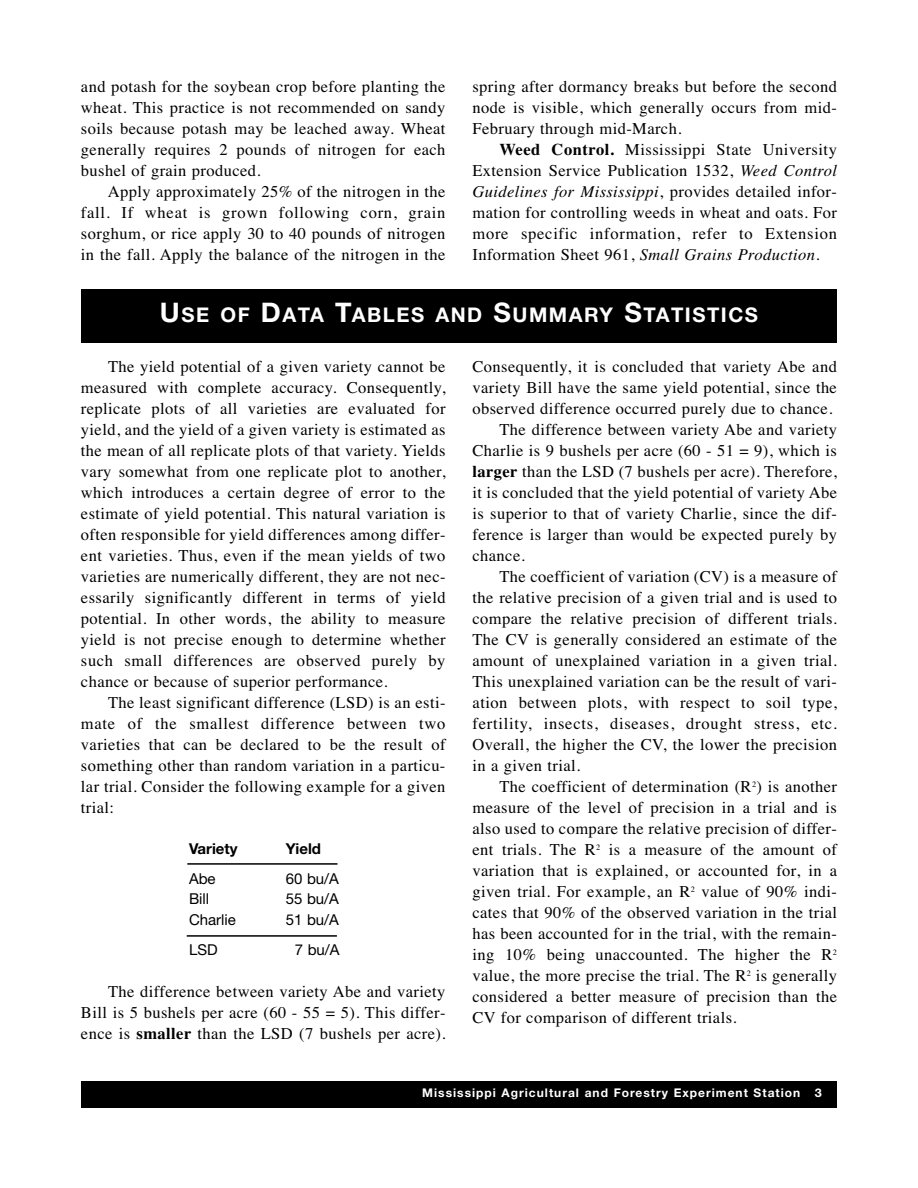
<style>
.page{position:relative;width:918px;height:1188px;background:#fff}
.page>*{position:absolute;margin:0;border:0;box-sizing:border-box;transform-origin:0 0}
.t1{font:700 20.25px "Helvetica Neue LT Std";letter-spacing:.075em;color:#fff}
.t2{font:16.5px/21px "Times";letter-spacing:.025em;color:#000;text-align:justify}
.t3{font:16.5px "Times";letter-spacing:.045em;color:#000}
.t4{font:15px "Helvetica Neue LT Std";color:#000}
.t5{font:700 15px "Helvetica Neue LT Std";color:#000}
.t6{font:700 12px "Helvetica Neue LT Std";letter-spacing:.085em;color:#fff}
.s1{font-weight:700}
.s2{font-style:italic}
.s3{font-size:27px}
</style>
<div class="page">
<div style="left:81px;top:1081px;width:756px;height:27px;background:#000"></div>
<hr style="left:187px;top:863px;width:151px;height:2px;background:#000">
<hr style="left:187px;top:935px;width:150px;height:2px;background:#000">
<div style="left:81px;top:289px;width:756px;height:54px;background:#000"></div>
<p class="t2" style="left:81px;top:78px;width:366px">and potash for the soybean crop before planting the wheat. This practice is not recommended on sandy soils because potash may be leached away. Wheat generally requires 2 pounds of nitrogen for each bushel of grain produced.</p>
<p class="t2" style="left:81px;top:183px;width:366px;text-indent:27px">Apply approximately 25% of the nitrogen in the fall. If wheat is grown following corn, grain sorghum, or rice apply 30 to 40 pounds of nitrogen in the fall. Apply the balance of the nitrogen in the</p>
<p class="t2" style="left:472px;top:78px;width:366px">spring after dormancy breaks but before the second node is visible, which generally occurs from mid-February through mid-March.</p>
<p class="t2" style="left:472px;top:141px;width:366px;text-indent:27px"><span class="s1">Weed Control.</span> Mississippi State University Extension Service Publication 1532, <span class="s2">Weed Control Guidelines for Mississippi</span>, provides detailed infor&shy;mation for controlling weeds in wheat and oats. For more specific information, refer to Extension Information Sheet 961, <span class="s2">Small Grains Production</span>.</p>
<p class="t1" style="left:160px;top:307px;width:600px"><span class="s3">U</span>SE OF <span class="s3">D</span>ATA <span class="s3">T</span>ABLES AND <span class="s3">S</span>UMMARY <span class="s3">S</span>TATISTICS</p>
<p class="t2" style="left:81px;top:358px;width:366px;text-indent:27px">The yield potential of a given variety cannot be measured with complete accuracy. Consequently, replicate plots of all varieties are evaluated for yield, and the yield of a given variety is estimated as the mean of all replicate plots of that variety. Yields vary somewhat from one replicate plot to another, which introduces a certain degree of error to the estimate of yield potential. This natural variation is often responsible for yield differences among differ&shy;ent varieties. Thus, even if the mean yields of two varieties are numerically different, they are not nec&shy;essarily significantly different in terms of yield potential. In other words, the ability to measure yield is not precise enough to determine whether such small differences are observed purely by chance or because of superior performance.</p>
<p class="t2" style="left:81px;top:694px;width:366px;text-indent:27px">The least significant difference (LSD) is an esti&shy;mate of the smallest difference between two varieties that can be declared to be the result of something other than random variation in a particu&shy;lar trial. Consider the following example for a given trial:</p>
<p class="t5" style="left:189px;top:843px;width:50px">Variety</p>
<p class="t5" style="left:286px;top:843px;width:37px">Yield</p>
<p class="t4" style="left:189px;top:873px;width:28px">Abe</p>
<p class="t4" style="left:286px;top:873px;width:55px">60 bu/A</p>
<p class="t4" style="left:189px;top:894px;width:22px">Bill</p>
<p class="t4" style="left:286px;top:894px;width:55px">55 bu/A</p>
<p class="t4" style="left:189px;top:914px;width:48px">Charlie</p>
<p class="t4" style="left:286px;top:914px;width:55px">51 bu/A</p>
<p class="t4" style="left:189px;top:944px;width:30px">LSD</p>
<p class="t4" style="left:295px;top:944px;width:46px">7 bu/A</p>
<p class="t2" style="left:81px;top:983px;width:366px;text-indent:27px">The difference between variety Abe and variety Bill is 5 bushels per acre (60 - 55 = 5). This differ&shy;ence is <span class="s1">smaller</span> than the LSD (7 bushels per acre).</p>
<p class="t2" style="left:473px;top:358px;width:366px">Consequently, it is concluded that variety Abe and</p>
<p class="t2" style="left:473px;top:379px;width:366px">variety Bill have the same yield potential, since the</p>
<p class="t2" style="left:473px;top:400px;width:361px">observed difference occurred purely due to chance.</p>
<p class="t2" style="left:500px;top:421px;width:339px">The difference between variety Abe and variety</p>
<p class="t2" style="left:473px;top:442px;width:366px">Charlie is 9 bushels per acre (60 - 51 = 9), which is</p>
<p class="t2" style="left:473px;top:463px;width:366px"><span class="s1">larger</span> than the LSD (7 bushels per acre). Therefore,</p>
<p class="t2" style="left:473px;top:484px;width:366px">it is concluded that the yield potential of variety Abe</p>
<p class="t2" style="left:473px;top:505px;width:366px">is superior to that of variety Charlie, since the dif-</p>
<p class="t2" style="left:473px;top:526px;width:366px">ference is larger than would be expected purely by</p>
<p class="t2" style="left:473px;top:547px;width:54px">chance.</p>
<p class="t2" style="left:500px;top:568px;width:339px">The coefficient of variation (CV) is a measure of</p>
<p class="t2" style="left:473px;top:589px;width:366px">the relative precision of a given trial and is used to</p>
<p class="t2" style="left:473px;top:610px;width:366px">compare the relative precision of different trials.</p>
<p class="t2" style="left:473px;top:631px;width:366px">The CV is generally considered an estimate of the</p>
<p class="t2" style="left:473px;top:652px;width:366px">amount of unexplained variation in a given trial.</p>
<p class="t2" style="left:473px;top:673px;width:366px">This unexplained variation can be the result of vari-</p>
<p class="t2" style="left:473px;top:694px;width:366px">ation between plots, with respect to soil type,</p>
<p class="t3" style="left:473px;top:718px;width:366px">fertility, insects, diseases, drought stress, etc.</p>
<p class="t2" style="left:473px;top:736px;width:366px">Overall, the higher the CV, the lower the precision</p>
<p class="t2" style="left:473px;top:757px;width:109px">in a given trial.</p>
<p class="t2" style="left:500px;top:778px;width:339px">The coefficient of determination (R<sup>2</sup>) is another</p>
<p class="t2" style="left:473px;top:799px;width:366px">measure of the level of precision in a trial and is</p>
<p class="t2" style="left:473px;top:820px;width:366px">also used to compare the relative precision of differ-</p>
<p class="t2" style="left:473px;top:841px;width:366px">ent trials. The R<sup>2</sup> is a measure of the amount of</p>
<p class="t2" style="left:472px;top:862px;width:366px">variation that is explained, or accounted for, in a</p>
<p class="t2" style="left:472px;top:883px;width:366px">given trial. For example, an R<sup>2</sup> value of 90% indi-</p>
<p class="t2" style="left:472px;top:904px;width:366px">cates that 90% of the observed variation in the trial</p>
<p class="t2" style="left:472px;top:925px;width:366px">has been accounted for in the trial, with the remain-</p>
<p class="t2" style="left:472px;top:946px;width:366px">ing 10% being unaccounted. The higher the R<sup>2</sup></p>
<p class="t2" style="left:472px;top:967px;width:366px">value, the more precise the trial. The R<sup>2</sup> is generally</p>
<p class="t2" style="left:472px;top:988px;width:366px">considered a better measure of precision than the</p>
<p class="t2" style="left:472px;top:1009px;width:266px">CV for comparison of different trials.</p>
<p class="t6" style="left:422px;top:1089px;width:401px">Mississippi Agricultural and Forestry Experiment Station 3</p>
</div>
